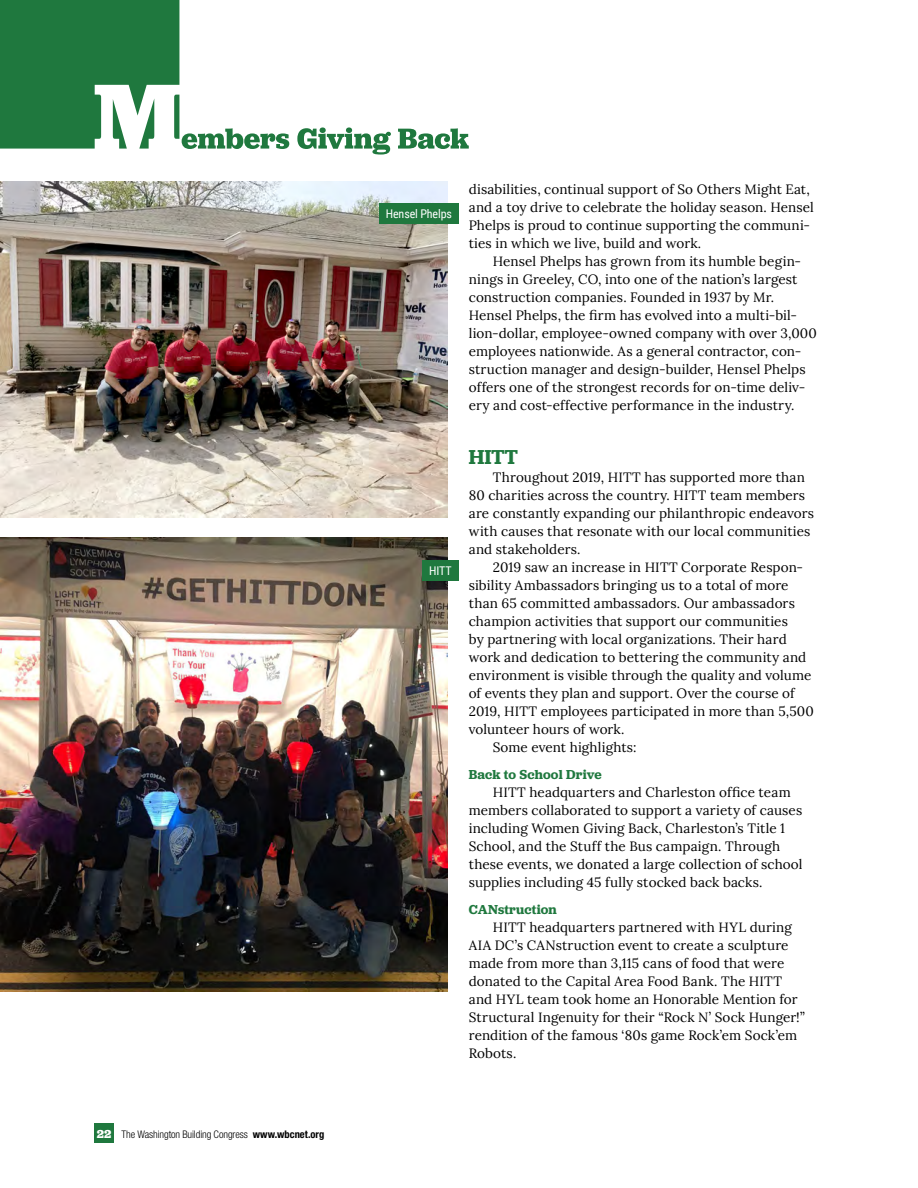
<style>
.page{position:relative;width:918px;height:1188px;background:#fff}
.page>*{position:absolute;margin:0;border:0;box-sizing:border-box;transform-origin:0 0}
.t1{font:600 21px "Jubilat";color:#1f783e}
.t2{font:13.5px/18px "Lora";letter-spacing:.005em;color:#000}
.t3{font:600 13.5px "Jubilat";letter-spacing:.015em;color:#1f783e}
.t4{font:12px "Roboto Condensed";letter-spacing:-.01em;color:#fff}
.t5{font:300 condensed 10.5px "Helvetica Neue LT Std";letter-spacing:-.01em;color:#000}
.s1{font-family:"Jubilat";font-weight:700;font-stretch:normal;font-size:12px;color:#fff}
.s2{font-weight:700}
</style>
<div class="page">
<div style="left:94px;top:1124px;width:20px;height:19px;background:#1f783e"></div>
<svg style="left:0;top:0;width:469px;height:155px"></svg>
<img style="left:0;top:182px;width:447px;height:335px">
<img style="left:1px;top:537px;width:446px;height:454px">
<div style="left:379px;top:203px;width:80px;height:21px;background:#1f783e"></div>
<div style="left:422px;top:561px;width:37px;height:20px;background:#1f783e"></div>
<p class="t5" style="left:97px;top:1129px;width:229px"><span class="s1">22</span> The Washington Building Congress <span class="s2">www.wbcnet.org</span></p>
<p class="t4" style="left:386px;top:205px;width:68px">Hensel Phelps</p>
<p class="t4" style="left:429px;top:563px;width:24px">HITT</p>
<p class="t2" style="left:469px;top:179px;width:347px">disabilities, continual support of So Others Might Eat, and a toy drive to celebrate the holiday season. Hensel Phelps is proud to continue supporting the communi&shy;ties in which we live, build and work.</p>
<p class="t2" style="left:469px;top:251px;width:350px;text-indent:24px">Hensel Phelps has grown from its humble begin&shy;nings in Greeley, CO, into one of the nation’s largest construction companies. Founded in 1937 by Mr.<br>Hensel Phelps, the firm has evolved into a multi-bil&shy;lion-dollar, employee-owned company with over 3,000 employees nationwide. As a general contractor, con&shy;struction manager and design-builder, Hensel Phelps offers one of the strongest records for on-time deliv&shy;ery and cost-effective performance in the industry.</p>
<h1 class="t1" style="left:469px;top:443px;width:51px">HITT</h1>
<p class="t2" style="left:469px;top:467px;width:347px;text-indent:24px">Throughout 2019, HITT has supported more than 80 charities across the country. HITT team members are constantly expanding our philanthropic endeavors with causes that resonate with our local communities and stakeholders.</p>
<p class="t2" style="left:493px;top:557px;width:312px">2019 saw an increase in HITT Corporate Respon-</p>
<p class="t2" style="left:469px;top:575px;width:321px">sibility Ambassadors bringing us to a total of more</p>
<p class="t2" style="left:469px;top:593px;width:328px">than 65 committed ambassadors. Our ambassadors</p>
<p class="t2" style="left:469px;top:611px;width:321px">champion activities that support our communities</p>
<p class="t2" style="left:469px;top:629px;width:319px">by partnering with local organizations. Their hard</p>
<p class="t2" style="left:469px;top:647px;width:339px">work and dedication to bettering the community and</p>
<p class="t2" style="left:469px;top:665px;width:344px">environment is visible through the quality and volume</p>
<p class="t2" style="left:469px;top:683px;width:327px">of events they plan and support. Over the course of</p>
<p class="t2" style="left:469px;top:701px;width:347px">2019, HITT employees participated in more than 5,500</p>
<p class="t2" style="left:469px;top:719px;width:157px">volunteer hours of work.</p>
<p class="t2" style="left:493px;top:737px;width:145px">Some event highlights:</p>
<p class="t3" style="left:469px;top:766px;width:135px">Back to School Drive</p>
<p class="t2" style="left:469px;top:782px;width:335px;text-indent:24px">HITT headquarters and Charleston office team members collaborated to support a variety of causes including Women Giving Back, Charleston’s Title 1<br>School, and the Stuff the Bus campaign. Through these events, we donated a large collection of school supplies including 45 fully stocked back backs.</p>
<p class="t3" style="left:469px;top:901px;width:90px">CANstruction</p>
<p class="t2" style="left:469px;top:917px;width:338px;text-indent:24px">HITT headquarters partnered with HYL during AIA DC’s CANstruction event to create a sculpture made from more than 3,115 cans of food that were donated to the Capital Area Food Bank. The HITT and HYL team took home an Honorable Mention for Structural Ingenuity for their “Rock N’ Sock Hunger!” rendition of the famous ‘80s game Rock’em Sock’em Robots.</p>
</div>
